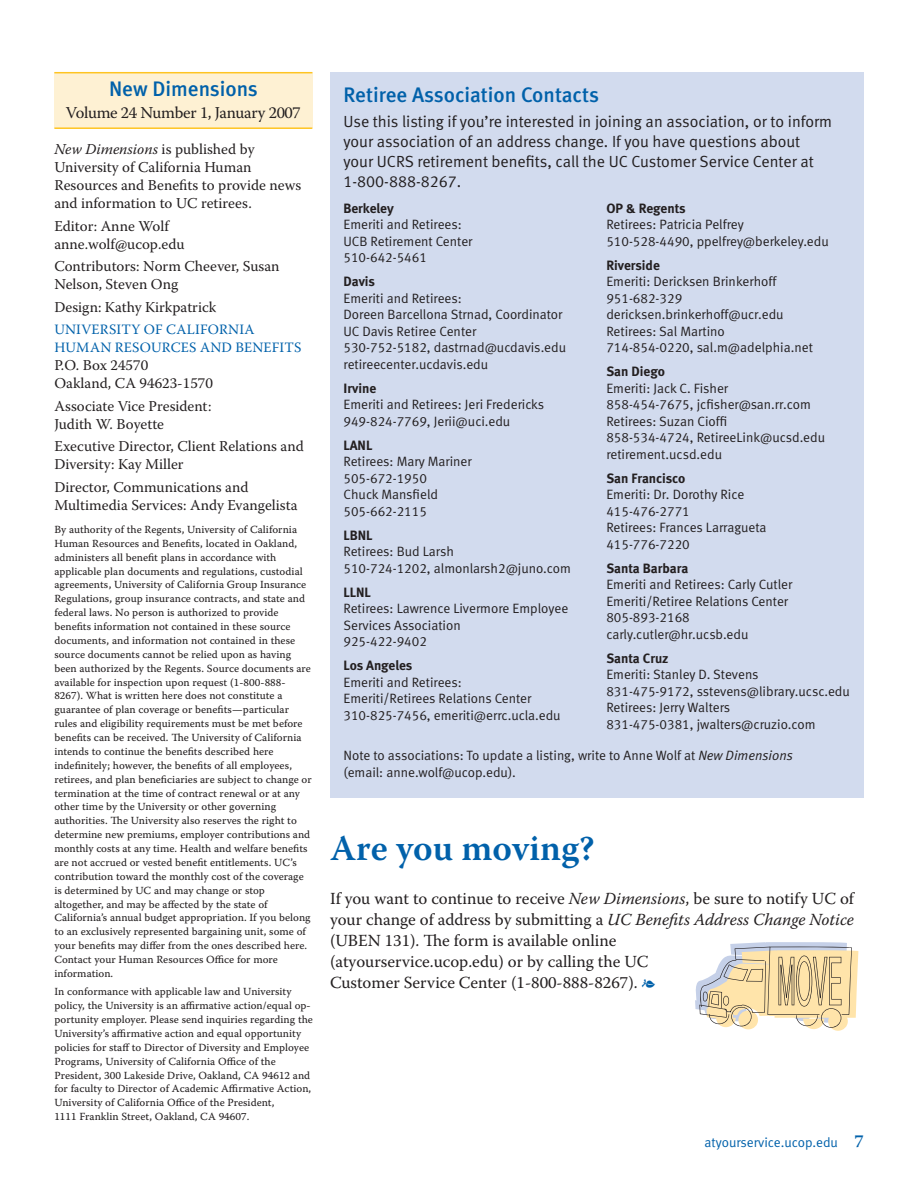
<style>
.page{position:relative;width:918px;height:1188px;background:#fff}
.page>*{position:absolute;margin:0;border:0;box-sizing:border-box;transform-origin:0 0}
.Headline{font:600 36px "Warnock Pro";color:#0161aa}
.Subhead_1{font:21px "Meta Medium LF";color:#0161aa}
.body_copy-serif_no_i{font:16.8px/21px "Warnock Pro";color:#231f20}
.body_copy-serif_no_i-2{font:16.5px "Warnock Pro";letter-spacing:-.02em;color:#231f20}
.boxed_copy-sanserif{font:16.2px/20.2px "Meta Normal LF";color:#231f20}
.body_copy-serif_no_i-3{font:15px/18px "Warnock Pro";color:#231f20}
.body_copy-serif_no_i-4{font:14.25px "Warnock Pro";letter-spacing:.015em;color:#0161aa}
.boxed_copy-sanserif-2{font:13.5px/16.5px "Meta Normal LF";color:#231f20}
.t1{font:13.5px "Meta Normal LF";color:#0161aa}
.body_copy-serif_no_i-5{font:10.8px/13.8px "Warnock Pro Capt";color:#231f20}
.s1{font-style:italic}
.s2{font-family:"Meta Bold LF"}
.s3{color:#0161aa}
</style>
<div class="page">
<div style="left:54px;top:73px;width:258px;height:55px;background:#fef1d3"></div>
<hr style="left:54px;top:72px;width:258px;height:1px;background:#fec422">
<hr style="left:54px;top:127px;width:258px;height:2px;background:#fec422">
<div style="left:330px;top:72px;width:534px;height:725px;background:#d2dbee"></div>
<svg style="left:828px;top:1012px;width:20px;height:19px"></svg>
<svg style="left:695px;top:942px;width:164px;height:87px"></svg>
<p class="Subhead_1" style="left:109px;top:77px;width:150px">New Dimensions</p>
<p class="body_copy-serif_no_i-2" style="left:66px;top:103px;width:237px">Volume 24 Number 1, January 2007</p>
<p class="body_copy-serif_no_i-3" style="left:54px;top:140px;width:249px"><span class="s1">New Dimensions</span> is published by University of California Human Resources and Benefits to provide news and information to UC retirees.</p>
<p class="body_copy-serif_no_i-3" style="left:54px;top:217px;width:132px">Editor: Anne Wolf anne.wolf@ucop.edu</p>
<p class="body_copy-serif_no_i-3" style="left:54px;top:257px;width:227px">Contributors: Norm Cheever, Susan<br>Nelson, Steven Ong</p>
<p class="body_copy-serif_no_i-3" style="left:54px;top:298px;width:164px">Design: Kathy Kirkpatrick</p>
<p class="body_copy-serif_no_i-4" style="left:54px;top:321px;width:21px">University</p>
<p class="body_copy-serif_no_i-4" style="left:144px;top:321px;width:43px">of California</p>
<p class="body_copy-serif_no_i-4" style="left:54px;top:339px;width:24px">Human</p>
<p class="body_copy-serif_no_i-4" style="left:115px;top:339px;width:20px">Resources</p>
<p class="body_copy-serif_no_i-4" style="left:200px;top:339px;width:12px">and</p>
<p class="body_copy-serif_no_i-4" style="left:235px;top:339px;width:18px">Benefits</p>
<p class="body_copy-serif_no_i-3" style="left:54px;top:356px;width:160px">P.O. Box 24570<br>Oakland, CA 94623-1570</p>
<p class="body_copy-serif_no_i-3" style="left:54px;top:397px;width:159px">Associate Vice President:<br>Judith W. Boyette</p>
<p class="body_copy-serif_no_i-3" style="left:54px;top:437px;width:251px">Executive Director, Client Relations and<br>Diversity: Kay Miller</p>
<p class="body_copy-serif_no_i-3" style="left:54px;top:478px;width:245px">Director, Communications and<br>Multimedia Services: Andy Evangelista</p>
<p class="body_copy-serif_no_i-5" style="left:54px;top:522px;width:259px">By authority of the Regents, University of California Human Resources and Benefits, located in Oakland, administers all benefit plans in accordance with applicable plan documents and regulations, custodial agreements, University of California Group Insurance Regulations, group insurance contracts, and state and federal laws. No person is authorized to provide benefits information not contained in these source documents, and information not contained in these source documents cannot be relied upon as having been authorized by the Regents. Source documents are available for inspection upon request (1-800-888- 8267). What is written here does not constitute a guarantee of plan coverage or benefits—particular rules and eligibility requirements must be met before benefits can be received. The University of California intends to continue the benefits described here indefinitely; however, the benefits of all employees, retirees, and plan beneficiaries are subject to change or termination at the time of contract renewal or at any other time by the University or other governing authorities. The University also reserves the right to determine new premiums, employer contributions and monthly costs at any time. Health and welfare benefits are not accrued or vested benefit entitlements. UC’s contribution toward the monthly cost of the coverage is determined by UC and may change or stop altogether, and may be affected by the state of California’s annual budget appropriation. If you belong to an exclusively represented bargaining unit, some of your benefits may differ from the ones described here.<br>Contact your Human Resources Office for more information.</p>
<p class="body_copy-serif_no_i-5" style="left:54px;top:985px;width:260px">In conformance with applicable law and University policy, the University is an affirmative action/equal op&shy;portunity employer. Please send inquiries regarding the University’s affirmative action and equal opportunity policies for staff to Director of Diversity and Employee Programs, University of California Office of the President, 300 Lakeside Drive, Oakland, CA 94612 and for faculty to Director of Academic Affirmative Action, University of California Office of the President,<br>1111 Franklin Street, Oakland, CA 94607.</p>
<p class="Subhead_1" style="left:344px;top:83px;width:257px">Retiree Association Contacts</p>
<p class="boxed_copy-sanserif" style="left:344px;top:111px;width:490px">Use this listing if you’re interested in joining an association, or to inform your association of an address change. If you have questions about your UCRS retirement benefits, call the UC Customer Service Center at 1-800-888-8267.</p>
<p class="boxed_copy-sanserif-2" style="left:344px;top:200px;width:130px"><span class="s2">Berkeley<br></span>Emeriti and Retirees:<br>UCB Retirement Center<br>510-642-5461</p>
<p class="boxed_copy-sanserif-2" style="left:344px;top:273px;width:224px"><span class="s2">Davis<br></span>Emeriti and Retirees:<br>Doreen Barcellona Strnad, Coordinator<br>UC Davis Retiree Center<br>530-752-5182, dastrnad@ucdavis.edu retireecenter.ucdavis.edu</p>
<p class="boxed_copy-sanserif-2" style="left:344px;top:380px;width:202px"><span class="s2">Irvine<br></span>Emeriti and Retirees: Jeri Fredericks<br>949-824-7769, Jerii@uci.edu</p>
<p class="boxed_copy-sanserif-2" style="left:344px;top:437px;width:130px"><span class="s2">LANL<br></span>Retirees: Mary Mariner<br>505-672-1950<br>Chuck Mansfield<br>505-662-2115</p>
<p class="boxed_copy-sanserif-2" style="left:344px;top:527px;width:229px"><span class="s2">LBNL<br></span>Retirees: Bud Larsh<br>510-724-1202, almonlarsh2@juno.com</p>
<p class="boxed_copy-sanserif-2" style="left:344px;top:584px;width:226px"><span class="s2">LLNL<br></span>Retirees: Lawrence Livermore Employee<br>Services Association<br>925-422-9402</p>
<p class="boxed_copy-sanserif-2" style="left:344px;top:657px;width:219px"><span class="s2">Los Angeles<br></span>Emeriti and Retirees:<br>Emeriti/Retirees Relations Center<br>310-825-7456, emeriti@errc.ucla.edu</p>
<p class="boxed_copy-sanserif-2" style="left:344px;top:747px;width:451px">Note to associations: To update a listing, write to Anne Wolf at <span class="s1">New Dimensions </span>(email: anne.wolf@ucop.edu).</p>
<p class="boxed_copy-sanserif-2" style="left:606px;top:200px;width:224px"><span class="s2">OP &amp; Regents<br></span>Retirees: Patricia Pelfrey<br>510-528-4490, ppelfrey@berkeley.edu</p>
<p class="boxed_copy-sanserif-2" style="left:606px;top:257px;width:208px"><span class="s2">Riverside<br></span>Emeriti: Dericksen Brinkerhoff<br>951-682-329 dericksen.brinkerhoff@ucr.edu<br>Retirees: Sal Martino<br>714-854-0220, sal.m@adelphia.net</p>
<p class="boxed_copy-sanserif-2" style="left:606px;top:363px;width:220px"><span class="s2">San Diego<br></span>Emeriti: Jack C. Fisher<br>858-454-7675, jcfisher@san.rr.com<br>Retirees: Suzan Cioffi<br>858-534-4724, RetireeLink@ucsd.edu retirement.ucsd.edu</p>
<p class="boxed_copy-sanserif-2" style="left:606px;top:470px;width:162px"><span class="s2">San Francisco<br></span>Emeriti: Dr. Dorothy Rice<br>415-476-2771<br>Retirees: Frances Larragueta<br>415-776-7220</p>
<p class="boxed_copy-sanserif-2" style="left:606px;top:560px;width:187px"><span class="s2">Santa Barbara<br></span>Emeriti and Retirees: Carly Cutler<br>Emeriti/Retiree Relations Center<br>805-893-2168 carly.cutler@hr.ucsb.edu</p>
<p class="boxed_copy-sanserif-2" style="left:606px;top:650px;width:245px"><span class="s2">Santa Cruz<br></span>Emeriti: Stanley D. Stevens<br>831-475-9172, sstevens@library.ucsc.edu<br>Retirees: Jerry Walters<br>831-475-0381, jwalters@cruzio.com</p>
<p class="Headline" style="left:330px;top:827px;width:266px">Are you moving?</p>
<p class="body_copy-serif_no_i" style="left:330px;top:888px;width:525px">If you want to continue to receive <span class="s1">New Dimensions</span>, be sure to notify UC of your change of address by submitting a <span class="s1">UC Benefits Address Change Notice </span>(UBEN 131). The form is available online<br>(atyourservice.ucop.edu) or by calling the UC<br>Customer Service Center (1-800-888-8267). <span class="s3">e</span></p>
<p class="t1" style="left:705px;top:1135px;width:135px">atyourservice.ucop.edu</p>
</div>
